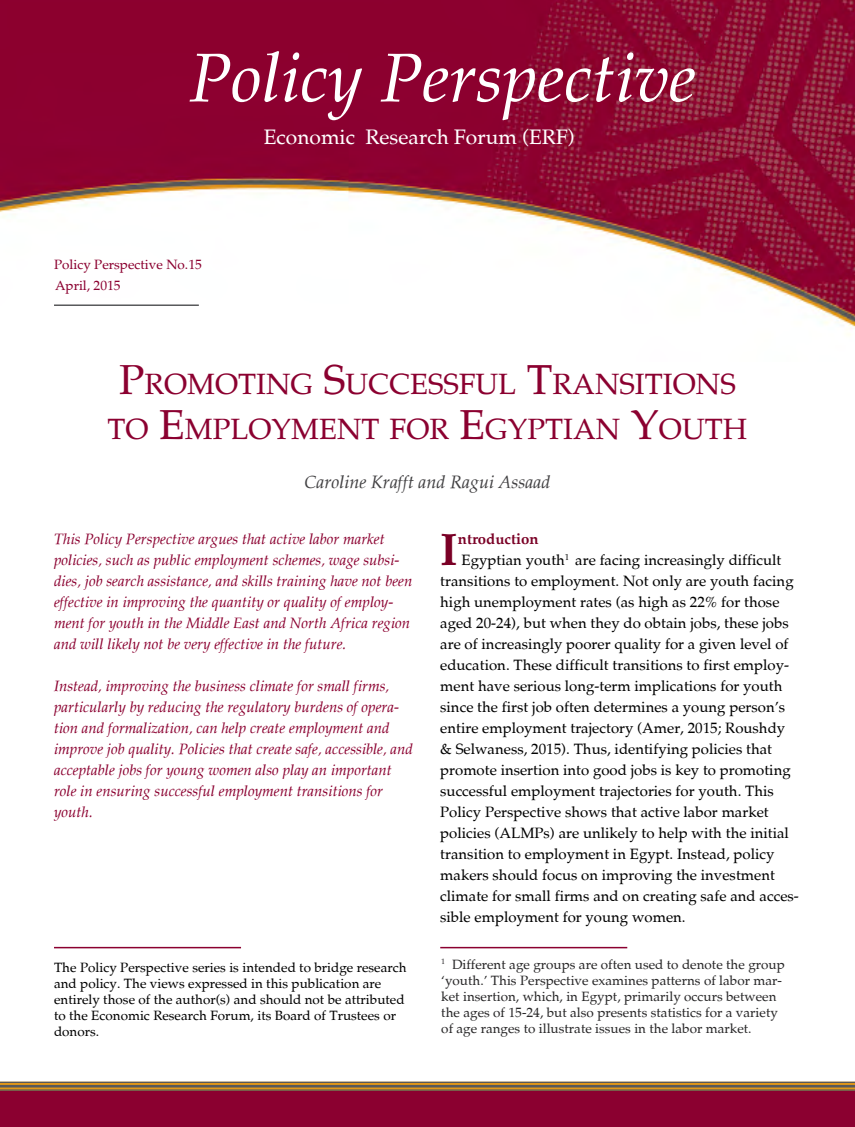
<style>
.page{position:relative;width:855px;height:1127px;background:#fff}
.page>*{position:absolute;margin:0;border:0;box-sizing:border-box;transform-origin:0 0}
.t1{font:italic 69px "Palatia";color:#fff}
.t2{font:700 45.3px "Palatia";color:#7a0026}
.t3{font:29.4px/45px "Palatia";color:#8b0030;text-align:center}
.t4{font:21px "Palatia";color:#fff}
.t5{font:italic 18px "Palatia";color:#414042}
.t6{font:15px "Palatia";color:#000}
.t7{font:italic 15px/21px "Palatia";color:#8b0030}
.t8{font:700 15px "Palatia";color:#7a0026}
.t9{font:13.5px/16.2px "Palatia";color:#292829}
.t10{font:13.5px/16.2px "Palatia";color:#000}
.t11{font:13.5px "Palatia";color:#8b0030}
.s1{font-size:42px}
</style>
<div class="page">
<img style="left:0;top:0;width:855px;height:335px">
<hr style="left:54px;top:304px;width:145px;height:2px;background:#58595b">
<svg style="left:0;top:1081px;width:855px;height:1px"></svg>
<svg style="left:0;top:1082px;width:855px;height:45px;background:#8d1732"></svg>
<hr style="left:54px;top:947px;width:187px;height:1px;background:#8b0030">
<hr style="left:440px;top:947px;width:187px;height:1px;background:#8b0030">
<h1 class="t1" style="left:189px;top:36px;width:508px">Policy Perspective</h1>
<h3 class="t4" style="left:264px;top:124px;width:312px">Economic Research Forum (ERF)</h3>
<p class="t11" style="left:54px;top:256px;width:149px">Policy Perspective No.15</p>
<p class="t11" style="left:55px;top:277px;width:67px">April, 2015</p>
<h3 class="t3" style="left:108px;top:362px;width:641px"><span class="s1">P</span>ROMOTING <span class="s1">S</span>UCCESSFUL <span class="s1">T</span>RANSITIONS<br>TO <span class="s1">E</span>MPLOYMENT FOR <span class="s1">E</span>GYPTIAN <span class="s1">Y</span>OUTH</h3>
<p class="t5" style="left:304px;top:471px;width:248px">Caroline Krafft and Ragui Assaad</p>
<p class="t7" style="left:54px;top:528px;width:360px">This Policy Perspective argues that active labor market policies, such as public employment schemes, wage subsi&shy;dies, job search assistance, and skills training have not been effective in improving the quantity or quality of employ&shy;ment for youth in the Middle East and North Africa region and will likely not be very effective in the future.</p>
<p class="t7" style="left:54px;top:675px;width:360px">Instead, improving the business climate for small firms, particularly by reducing the regulatory burdens of opera&shy;tion and formalization, can help create employment and improve job quality. Policies that create safe, accessible, and acceptable jobs for young women also play an important role in ensuring successful employment transitions for youth.</p>
<h2 class="t2" style="left:440px;top:522px;width:19px">I</h2>
<p class="t8" style="left:458px;top:529px;width:82px">ntroduction</p>
<p class="t6" style="left:461px;top:550px;width:321px">Egyptian youth<sup>1</sup> are facing increasingly difficult</p>
<p class="t6" style="left:440px;top:571px;width:355px">transitions to employment. Not only are youth facing</p>
<p class="t6" style="left:440px;top:592px;width:341px">high unemployment rates (as high as 22% for those</p>
<p class="t6" style="left:440px;top:613px;width:350px">aged 20-24), but when they do obtain jobs, these jobs</p>
<p class="t6" style="left:440px;top:634px;width:350px">are of increasingly poorer quality for a given level of</p>
<p class="t6" style="left:440px;top:655px;width:350px">education. These difficult transitions to first employ-</p>
<p class="t6" style="left:440px;top:676px;width:344px">ment have serious long-term implications for youth</p>
<p class="t6" style="left:440px;top:697px;width:346px">since the first job often determines a young person’s</p>
<p class="t6" style="left:440px;top:718px;width:346px">entire employment trajectory (Amer, 2015; Roushdy</p>
<p class="t6" style="left:440px;top:739px;width:333px">&amp; Selwaness, 2015). Thus, identifying policies that</p>
<p class="t6" style="left:440px;top:760px;width:352px">promote insertion into good jobs is key to promoting</p>
<p class="t6" style="left:440px;top:781px;width:335px">successful employment trajectories for youth. This</p>
<p class="t6" style="left:440px;top:802px;width:330px">Policy Perspective shows that active labor market</p>
<p class="t6" style="left:440px;top:823px;width:350px">policies (ALMPs) are unlikely to help with the initial</p>
<p class="t6" style="left:440px;top:844px;width:336px">transition to employment in Egypt. Instead, policy</p>
<p class="t6" style="left:440px;top:865px;width:336px">makers should focus on improving the investment</p>
<p class="t6" style="left:440px;top:886px;width:360px">climate for small firms and on creating safe and acces-</p>
<p class="t6" style="left:440px;top:907px;width:247px">sible employment for young women.</p>
<p class="t10" style="left:54px;top:959px;width:354px">The Policy Perspective series is intended to bridge research and policy. The views expressed in this publication are entirely those of the author(s) and should not be attributed to the Economic Research Forum, its Board of Trustees or donors.</p>
<p class="t9" style="left:441px;top:956px;width:345px"><sup>1</sup> Different age groups are often used to denote the group ‘youth.’ This Perspective examines patterns of labor mar&shy;ket insertion, which, in Egypt, primarily occurs between the ages of 15-24, but also presents statistics for a variety of age ranges to illustrate issues in the labor market.</p>
</div>
